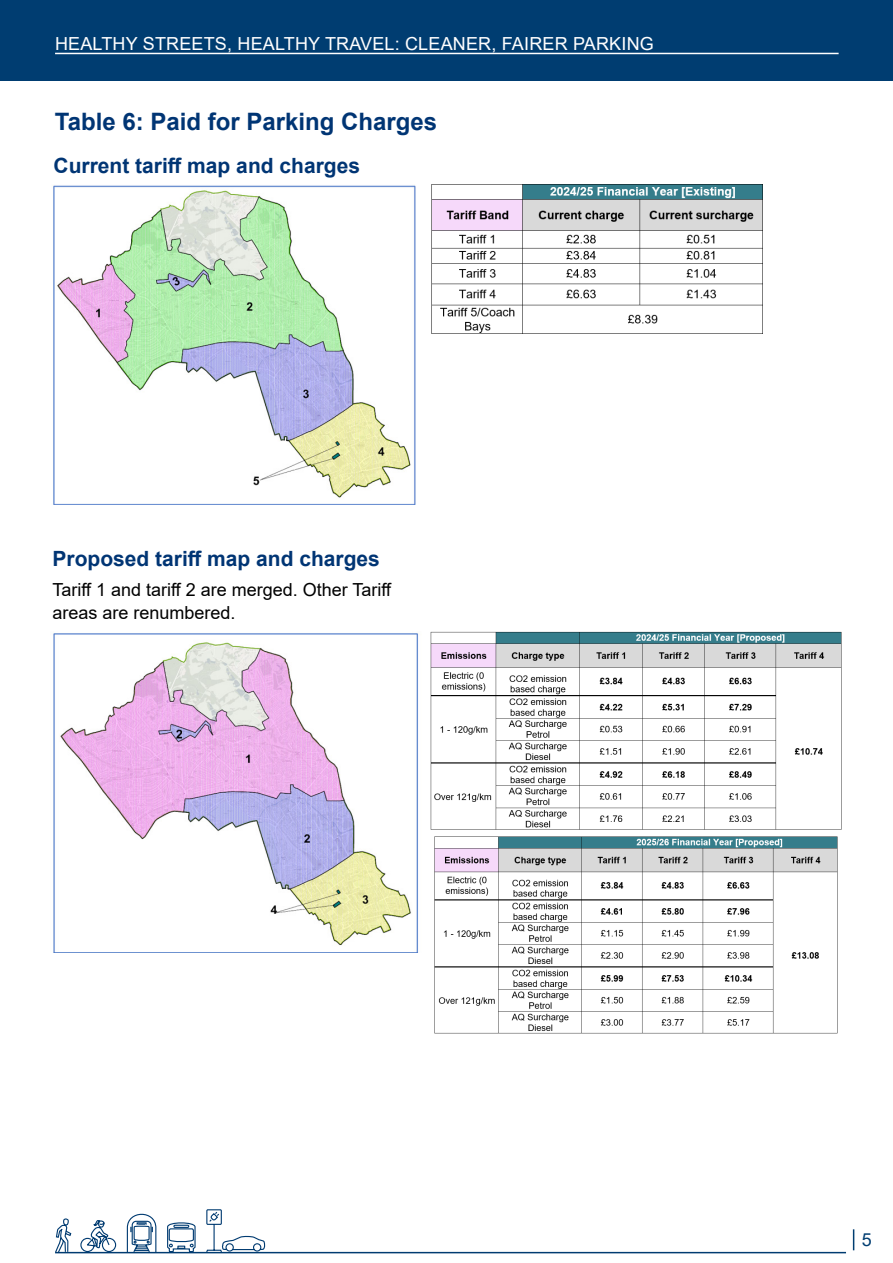
<style>
.page{position:relative;width:893px;height:1263px;background:#fff}
.page>*{position:absolute;margin:0;border:0;box-sizing:border-box;transform-origin:0 0}
.Paragraph{font:700 24px "Arial";color:#003574}
.Paragraph-2{font:700 21px "Arial";color:#003574}
.Paragraph-3{font:18px/22.5px "Arial";color:#000}
.t1{font:18px "Arial";letter-spacing:.01em;color:#fff}
.t2{font:18px "Arial";color:#003d71}
</style>
<div class="page">
<div style="left:0;top:0;width:893px;height:81px;background:#003d71"></div>
<svg style="left:853px;top:1229px;width:1px;height:21px"></svg>
<hr style="left:55px;top:53px;width:784px;height:1px;background:#fff">
<hr style="left:55px;top:1252px;width:791px;height:1px;background:#003b71">
<svg style="left:166px;top:1222px;width:30px;height:30px"></svg>
<svg style="left:55px;top:1218px;width:17px;height:36px"></svg>
<svg style="left:126px;top:1213px;width:31px;height:41px"></svg>
<svg style="left:80px;top:1220px;width:37px;height:32px"></svg>
<svg style="left:205px;top:1209px;width:60px;height:43px"></svg>
<img style="left:53px;top:185px;width:363px;height:320px">
<img style="left:53px;top:633px;width:366px;height:319px">
<img style="left:431px;top:184px;width:331px;height:149px">
<img style="left:431px;top:631px;width:411px;height:199px">
<img style="left:434px;top:836px;width:404px;height:198px">
<p class="t1" style="left:55px;top:31px;width:600px">HEALTHY STREETS, HEALTHY TRAVEL: CLEANER, FAIRER PARKING</p>
<p class="Paragraph" style="left:55px;top:105px;width:384px">Table 6: Paid for Parking Charges</p>
<p class="Paragraph-2" style="left:54px;top:151px;width:308px">Current tariff map and charges</p>
<p class="Paragraph-2" style="left:53px;top:544px;width:329px">Proposed tariff map and charges</p>
<p class="Paragraph-3" style="left:53px;top:578px;width:341px">Tariff 1 and tariff 2 are merged. Other Tariff areas are renumbered.</p>
<p class="t2" style="left:862px;top:1227px;width:12px">5</p>
</div>
